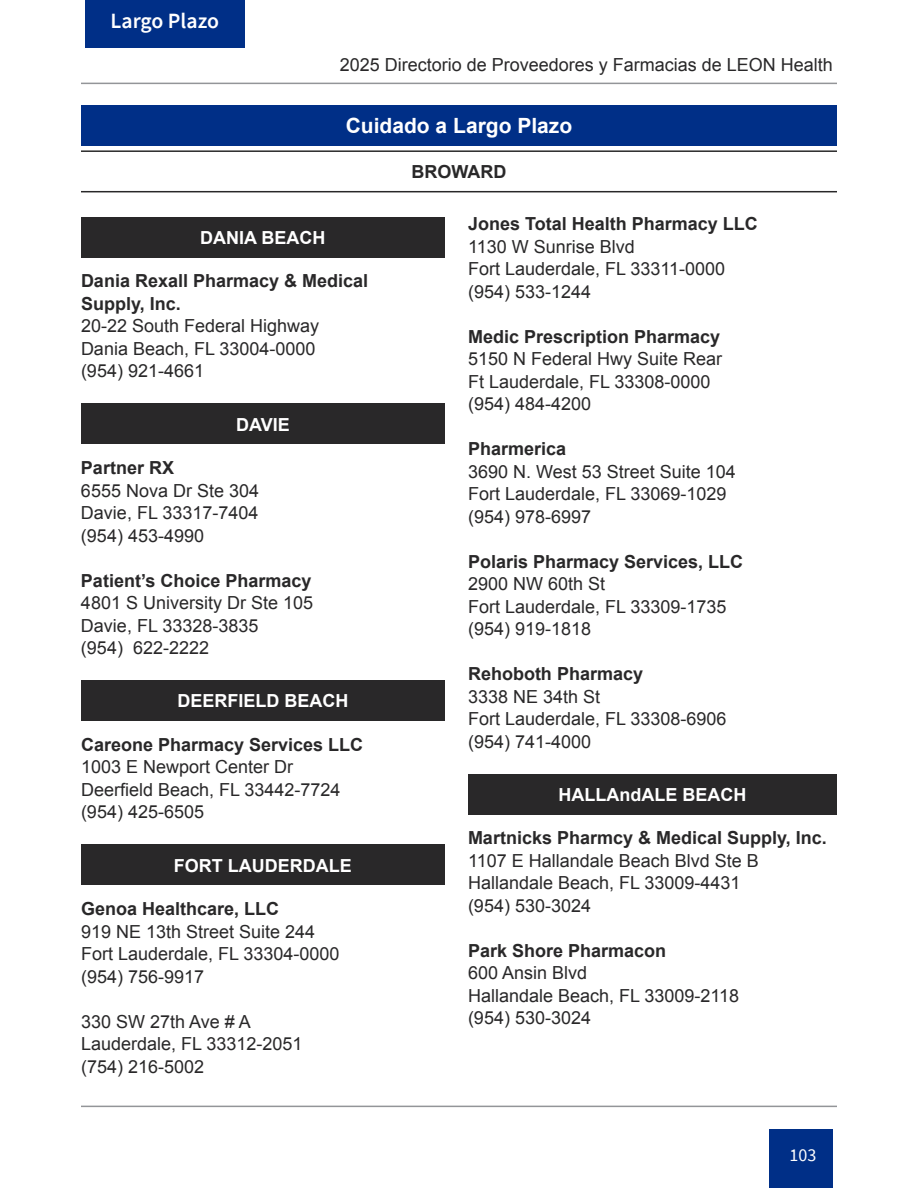
<style>
.page{position:relative;width:918px;height:1188px;background:#fff}
.page>*{position:absolute;margin:0;border:0;box-sizing:border-box;transform-origin:0 0}
.t1{font:600 21.75px "Source Sans Pro";color:#fff}
.t2{font:700 21px "Arial";color:#fff}
.t3{font:18px/22.5px "Arial";color:#292829}
.t4{font:700 18px/22.5px "Arial";color:#292829}
.t5{font:700 18px "Arial";color:#fff}
.t6{font:18px "Source Sans Pro";color:#fff}
.s1{font-weight:700}
.s2{font-weight:400}
</style>
<div class="page">
<div style="left:770px;top:1129px;width:63px;height:59px;background:#002f87"></div>
<div style="left:85px;top:0;width:160px;height:48px;background:#002f87"></div>
<hr style="left:81px;top:83px;width:756px;height:1px;background:#939598">
<hr style="left:81px;top:1106px;width:756px;height:1px;background:#939598">
<div style="left:81px;top:217px;width:364px;height:40px;background:#292829"></div>
<div style="left:81px;top:404px;width:364px;height:40px;background:#292829"></div>
<div style="left:81px;top:680px;width:364px;height:41px;background:#292829"></div>
<div style="left:81px;top:845px;width:364px;height:40px;background:#292829"></div>
<div style="left:468px;top:774px;width:369px;height:40px;background:#292829"></div>
<div style="left:81px;top:105px;width:756px;height:41px;background:#002f87"></div>
<hr style="left:81px;top:150px;width:756px;height:2px;background:#292829">
<hr style="left:81px;top:191px;width:756px;height:1px;background:#292829">
<p class="t1" style="left:111px;top:6px;width:110px">Largo Plazo</p>
<p class="t3" style="left:340px;top:54px;width:495px">2025 Directorio de Proveedores y Farmacias de LEON Health</p>
<p class="t2" style="left:346px;top:112px;width:228px">Cuidado a Largo Plazo</p>
<h3 class="t4" style="left:412px;top:161px;width:96px">BROWARD</h3>
<h4 class="t5" style="left:200px;top:226px;width:127px">DANIA BEACH</h4>
<p class="t3" style="left:81px;top:270px;width:289px"><span class="s1">Dania Rexall Pharmacy &amp; Medical<br>Supply, Inc.<br></span>20-22 South Federal Highway<br>Dania Beach, FL 33004-0000<br>(954) 921-4661</p>
<h4 class="t5" style="left:236px;top:412px;width:55px">DAVIE</h4>
<p class="t4" style="left:81px;top:457px;width:95px">Partner RX</p>
<p class="t3" style="left:81px;top:479px;width:180px;text-align:justify">6555 Nova Dr Ste 304<br>Davie, FL 33317-7404 (954) 453-4990</p>
<p class="t4" style="left:81px;top:570px;width:232px">Patient’s Choice Pharmacy</p>
<p class="t3" style="left:81px;top:592px;width:234px">4801 S University Dr Ste 105<br>Davie, FL 33328-3835<br>(954) 622-2222</p>
<h4 class="t5" style="left:177px;top:689px;width:172px">DEERFIELD BEACH</h4>
<p class="t4" style="left:81px;top:734px;width:284px">Careone Pharmacy Services LLC</p>
<p class="t3" style="left:81px;top:756px;width:261px">1003 E Newport Center Dr<br>Deerfield Beach, FL 33442-7724 (954) 425-6505</p>
<h4 class="t5" style="left:174px;top:853px;width:179px">FORT LAUDERDALE</h4>
<p class="t4" style="left:81px;top:898px;width:200px">Genoa Healthcare, LLC</p>
<p class="t3" style="left:81px;top:920px;width:260px">919 NE 13th Street Suite 244<br>Fort Lauderdale, FL 33304-0000 (954) 756-9917</p>
<p class="t3" style="left:81px;top:1010px;width:223px">330 SW 27th Ave # A<br>Lauderdale, FL 33312-2051 (754) 216-5002</p>
<p class="t4" style="left:468px;top:213px;width:291px">Jones Total Health Pharmacy LLC<br><span class="s2">1130 W Sunrise Blvd</span></p>
<p class="t3" style="left:468px;top:258px;width:259px">Fort Lauderdale, FL 33311-0000 (954) 533-1244</p>
<p class="t4" style="left:468px;top:326px;width:254px">Medic Prescription Pharmacy</p>
<p class="t3" style="left:468px;top:348px;width:256px">5150 N Federal Hwy Suite Rear<br>Ft Lauderdale, FL 33308-0000 (954) 484-4200</p>
<p class="t4" style="left:468px;top:438px;width:100px">Pharmerica</p>
<p class="t3" style="left:468px;top:460px;width:269px">3690 N. West 53 Street Suite 104<br>Fort Lauderdale, FL 33069-1029 (954) 978-6997</p>
<p class="t4" style="left:468px;top:551px;width:277px">Polaris Pharmacy Services, LLC</p>
<p class="t3" style="left:468px;top:573px;width:260px">2900 NW 60th St<br>Fort Lauderdale, FL 33309-1735 (954) 919-1818</p>
<p class="t4" style="left:468px;top:663px;width:177px">Rehoboth Pharmacy</p>
<p class="t3" style="left:468px;top:685px;width:260px">3338 NE 34th St<br>Fort Lauderdale, FL 33308-6906 (954) 741-4000</p>
<h3 class="t5" style="left:559px;top:782px;width:189px">HALLAndALE BEACH</h3>
<p class="t4" style="left:468px;top:827px;width:360px">Martnicks Pharmcy &amp; Medical Supply, Inc.</p>
<p class="t3" style="left:468px;top:849px;width:292px">1107 E Hallandale Beach Blvd Ste B<br>Hallandale Beach, FL 33009-4431 (954) 530-3024</p>
<p class="t4" style="left:468px;top:940px;width:200px">Park Shore Pharmacon</p>
<p class="t3" style="left:468px;top:962px;width:273px">600 Ansin Blvd<br>Hallandale Beach, FL 33009-2118 (954) 530-3024</p>
<p class="t6" style="left:790px;top:1143px;width:28px">103</p>
</div>
